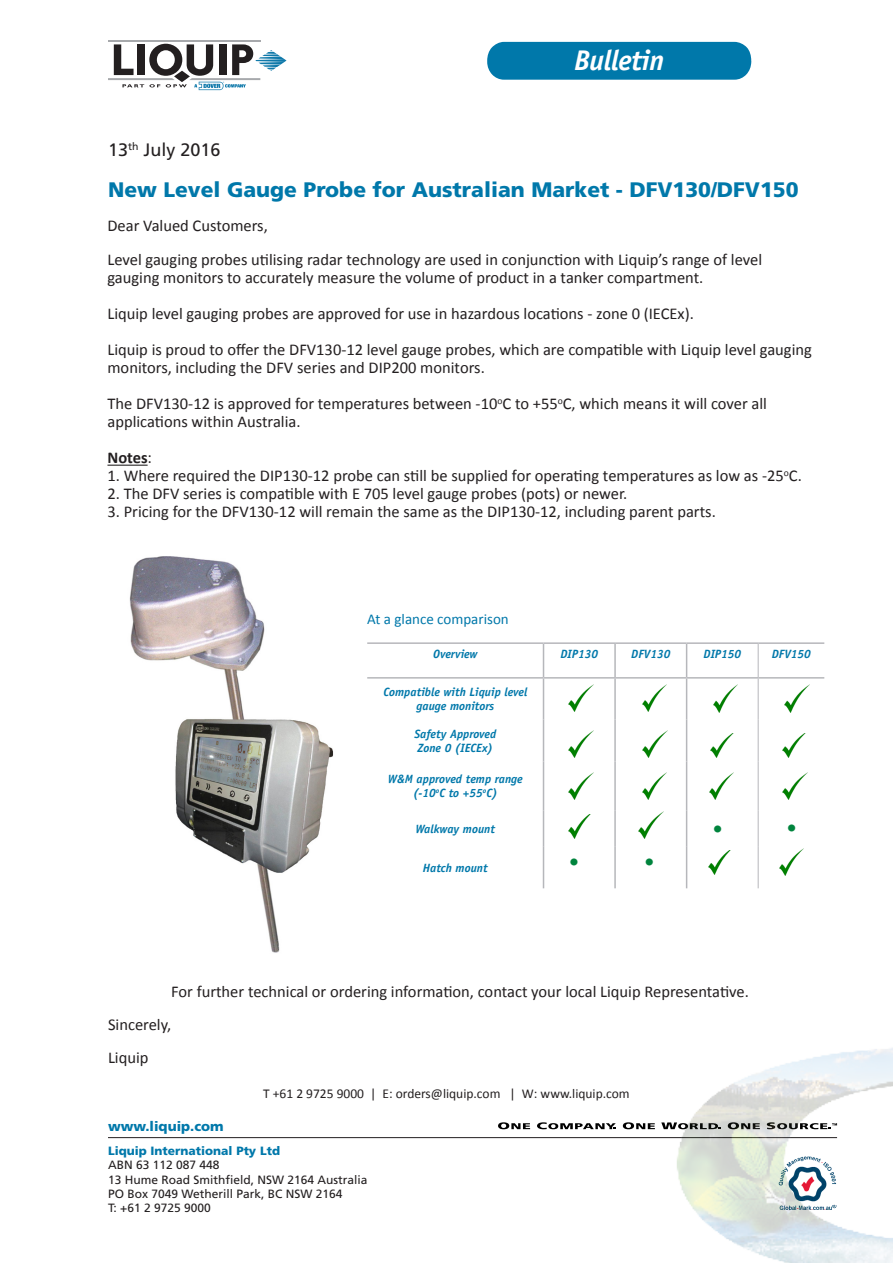
<style>
.page{position:relative;width:893px;height:1263px;background:#fff}
.page>*{position:absolute;margin:0;border:0;box-sizing:border-box;transform-origin:0 0}
.t1{font:italic 700 28.5px "Officina Sans Std";letter-spacing:-.02em;color:#fff}
.t2{font:900 21px "Frutiger LT Std";color:#0078aa}
.t3{font:italic 700 19.5px "Officina Sans Std";color:#00843d}
.t4{font:18px "Frutiger LT Std";color:#231f20}
.t5{font:16.5px/18px "Calibri";color:#231f20}
.t6{font:700 16.5px "Calibri";color:#231f20}
.t7{font:15px "Calibri";color:#0078aa}
.t8{font:13.5px "Calibri";color:#231f20}
.t9{font:900 13.5px "Frutiger LT Std";color:#0078aa}
.t10{font:italic 700 12px/14.2px "Officina Sans Std";color:#0078aa;text-align:center}
.t11{font:12px/14.2px "Frutiger LT Std";color:#231f20}
.t12{font:900 12px "Frutiger LT Std";color:#0078aa}
.s1{font-weight:400}
</style>
<div class="page">
<hr style="left:108px;top:1137px;width:729px;height:1px;background:#231f20">
<svg style="left:498px;top:1122px;width:32px;height:7px"></svg>
<svg style="left:537px;top:1122px;width:79px;height:7px"></svg>
<svg style="left:623px;top:1122px;width:32px;height:7px"></svg>
<svg style="left:661px;top:1122px;width:16px;height:7px"></svg>
<img style="left:677px;top:1048px;width:216px;height:215px">
<img style="left:778px;top:1152px;width:58px;height:63px">
<div style="left:487px;top:42px;width:265px;height:38px;background:#0078aa"></div>
<hr style="left:108px;top:40px;width:152px;height:2px;background:#a7a9ac">
<svg style="left:108px;top:44px;width:179px;height:46px"></svg>
<hr style="left:107px;top:465px;width:41px;height:1px;background:#231f20">
<img style="left:129px;top:556px;width:204px;height:397px">
<hr style="left:543px;top:644px;width:1px;height:33px;background:#b6b7bb">
<hr style="left:614px;top:644px;width:2px;height:33px;background:#b6b7bb">
<hr style="left:686px;top:644px;width:1px;height:33px;background:#b6b7bb">
<hr style="left:543px;top:679px;width:1px;height:41px;background:#b6b7bb">
<hr style="left:614px;top:679px;width:2px;height:41px;background:#b6b7bb">
<hr style="left:686px;top:679px;width:1px;height:41px;background:#b6b7bb">
<hr style="left:543px;top:720px;width:1px;height:41px;background:#b6b7bb">
<hr style="left:614px;top:720px;width:2px;height:41px;background:#b6b7bb">
<hr style="left:686px;top:720px;width:1px;height:41px;background:#b6b7bb">
<hr style="left:543px;top:761px;width:1px;height:49px;background:#b6b7bb">
<hr style="left:614px;top:761px;width:2px;height:49px;background:#b6b7bb">
<hr style="left:686px;top:761px;width:1px;height:49px;background:#b6b7bb">
<hr style="left:543px;top:810px;width:1px;height:37px;background:#b6b7bb">
<hr style="left:614px;top:810px;width:2px;height:37px;background:#b6b7bb">
<hr style="left:686px;top:810px;width:1px;height:37px;background:#b6b7bb">
<hr style="left:543px;top:847px;width:1px;height:41px;background:#b6b7bb">
<hr style="left:614px;top:847px;width:2px;height:41px;background:#b6b7bb">
<hr style="left:686px;top:847px;width:1px;height:41px;background:#b6b7bb">
<hr style="left:758px;top:644px;width:1px;height:33px;background:#b6b7bb">
<hr style="left:758px;top:679px;width:1px;height:41px;background:#b6b7bb">
<hr style="left:758px;top:720px;width:1px;height:41px;background:#b6b7bb">
<hr style="left:758px;top:761px;width:1px;height:49px;background:#b6b7bb">
<hr style="left:758px;top:810px;width:1px;height:37px;background:#b6b7bb">
<hr style="left:758px;top:847px;width:1px;height:41px;background:#b6b7bb">
<hr style="left:367px;top:642px;width:176px;height:2px;background:#b6b7bb">
<hr style="left:543px;top:642px;width:72px;height:2px;background:#b6b7bb">
<hr style="left:615px;top:642px;width:72px;height:2px;background:#b6b7bb">
<hr style="left:687px;top:642px;width:71px;height:2px;background:#b6b7bb">
<hr style="left:758px;top:642px;width:66px;height:2px;background:#b6b7bb">
<hr style="left:367px;top:677px;width:176px;height:2px;background:#b6b7bb">
<hr style="left:543px;top:677px;width:72px;height:2px;background:#b6b7bb">
<hr style="left:615px;top:677px;width:72px;height:2px;background:#b6b7bb">
<hr style="left:687px;top:677px;width:71px;height:2px;background:#b6b7bb">
<hr style="left:758px;top:677px;width:66px;height:2px;background:#b6b7bb">
<img style="left:569px;top:685px;width:24px;height:27px">
<img style="left:569px;top:731px;width:24px;height:27px">
<img style="left:569px;top:773px;width:24px;height:26px">
<img style="left:642px;top:685px;width:25px;height:27px">
<img style="left:642px;top:731px;width:25px;height:27px">
<img style="left:642px;top:772px;width:25px;height:27px">
<img style="left:713px;top:685px;width:25px;height:27px">
<img style="left:785px;top:685px;width:24px;height:27px">
<img style="left:783px;top:773px;width:24px;height:26px">
<img style="left:711px;top:734px;width:22px;height:24px">
<img style="left:783px;top:734px;width:22px;height:24px">
<img style="left:709px;top:772px;width:25px;height:27px">
<img style="left:569px;top:814px;width:22px;height:24px">
<img style="left:639px;top:812px;width:24px;height:27px">
<img style="left:709px;top:850px;width:22px;height:24px">
<img style="left:779px;top:848px;width:25px;height:27px">
<p class="t4" style="left:108px;top:139px;width:114px">13<sup>th</sup> July 2016</p>
<h1 class="t1" style="left:574px;top:43px;width:92px">Bulletin</h1>
<p class="t2" style="left:108px;top:177px;width:692px">New Level Gauge Probe for Australian Market - DFV130/DFV150</p>
<p class="t5" style="left:107px;top:216px;width:162px">Dear Valued Customers,</p>
<p class="t5" style="left:107px;top:251px;width:656px">Level gauging probes utilising radar technology are used in conjunction with Liquip’s range of level</p>
<p class="t5" style="left:107px;top:269px;width:597px">gauging monitors to accurately measure the volume of product in a tanker compartment.</p>
<p class="t5" style="left:107px;top:305px;width:588px">Liquip level gauging probes are approved for use in hazardous locations - zone 0 (IECEx).</p>
<p class="t5" style="left:107px;top:341px;width:706px">Liquip is proud to offer the DFV130-12 level gauge probes, which are compatible with Liquip level gauging monitors, including the DFV series and DIP200 monitors.</p>
<p class="t5" style="left:107px;top:395px;width:661px">The DFV130-12 is approved for temperatures between -10<sup>o</sup>C to +55<sup>o</sup>C, which means it will cover all applications within Australia.</p>
<p class="t6" style="left:107px;top:447px;width:46px">Notes<span class="s1">:</span></p>
<p class="t5" style="left:107px;top:467px;width:696px">1. Where required the DIP130-12 probe can still be supplied for operating temperatures as low as -25<sup>o</sup>C.</p>
<p class="t5" style="left:107px;top:485px;width:521px">2. The DFV series is compatible with E 705 level gauge probes (pots) or newer.</p>
<p class="t5" style="left:107px;top:503px;width:610px">3. Pricing for the DFV130-12 will remain the same as the DIP130-12, including parent parts.</p>
<p class="t7" style="left:367px;top:610px;width:143px">At a glance comparison</p>
<p class="t10" style="left:433px;top:647px;width:46px">Overview</p>
<p class="t10" style="left:560px;top:647px;width:39px">DIP130</p>
<p class="t10" style="left:631px;top:647px;width:41px">DFV130</p>
<p class="t10" style="left:704px;top:647px;width:39px">DIP150</p>
<p class="t10" style="left:772px;top:647px;width:41px">DFV150</p>
<p class="t10" style="left:383px;top:685px;width:146px">Compatible with Liquip level gauge monitors</p>
<p class="t10" style="left:414px;top:726px;width:84px">Safety Approved</p>
<p class="t10" style="left:418px;top:741px;width:77px">Zone 0 (IECEx)</p>
<p class="t10" style="left:388px;top:772px;width:136px">W&amp;M approved temp range</p>
<p class="t10" style="left:413px;top:786px;width:86px">(-10<sup>o</sup>C to +55<sup>o</sup>C)</p>
<p class="t10" style="left:416px;top:822px;width:81px">Walkway mount</p>
<p class="t10" style="left:423px;top:861px;width:66px">Hatch mount</p>
<p class="t3" style="left:712px;top:817px;width:11px">•</p>
<p class="t3" style="left:786px;top:817px;width:11px">•</p>
<p class="t3" style="left:569px;top:851px;width:11px">•</p>
<p class="t3" style="left:644px;top:851px;width:11px">•</p>
<p class="t5" style="left:171px;top:982px;width:579px">For further technical or ordering information, contact your local Liquip Representative.</p>
<p class="t5" style="left:108px;top:1015px;width:65px">Sincerely,</p>
<p class="t5" style="left:108px;top:1048px;width:42px">Liquip</p>
<p class="t8" style="left:263px;top:1085px;width:368px">T +61 2 9725 9000 | E: orders@liquip.com | W: www.liquip.com</p>
<p class="t9" style="left:108px;top:1118px;width:117px">www.liquip.com</p>
<p class="t12" style="left:108px;top:1144px;width:173px">Liquip International Pty Ltd</p>
<p class="t11" style="left:108px;top:1158px;width:261px">ABN 63 112 087 448<br>13 Hume Road Smithfield, NSW 2164 Australia<br>PO Box 7049 Wetherill Park, BC NSW 2164<br>T: +61 2 9725 9000</p>
</div>
